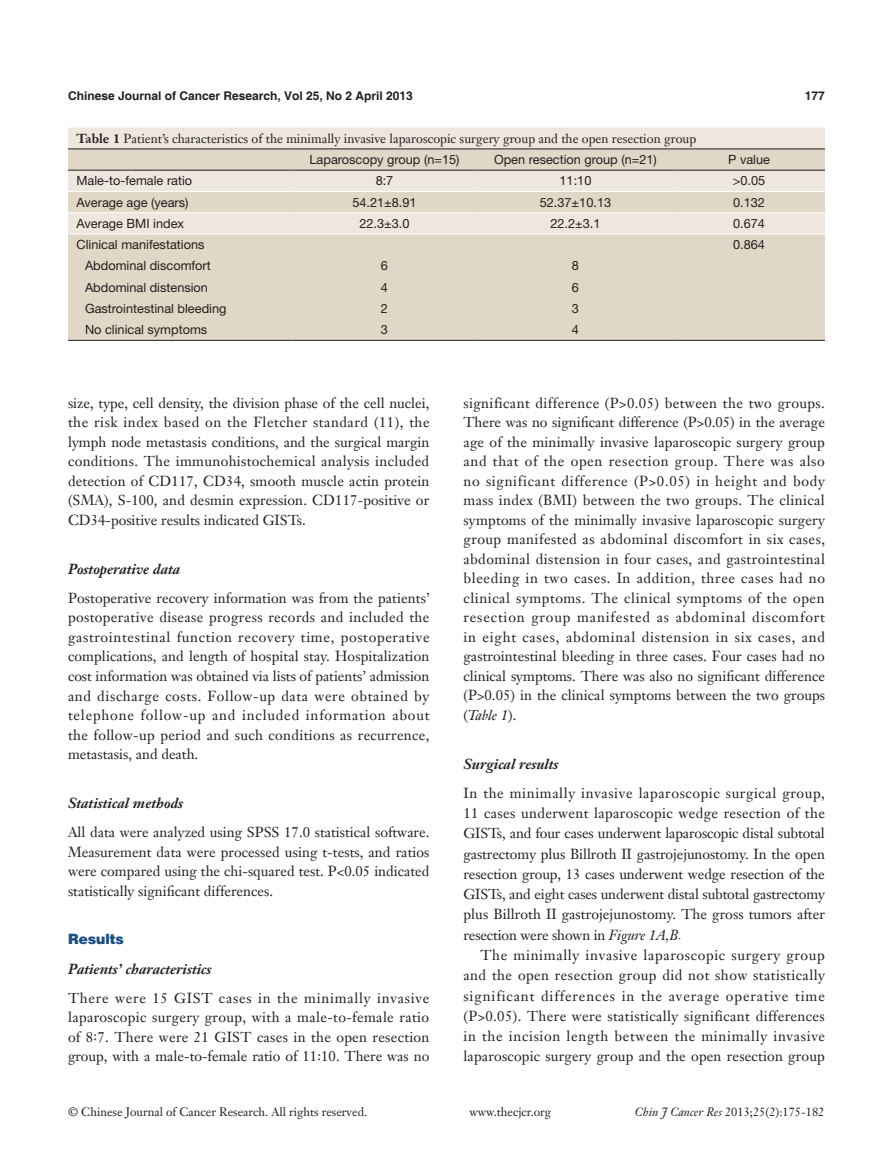
<style>
.page{position:relative;width:893px;height:1170px;background:#fff}
.page>*{position:absolute;margin:0;border:0;box-sizing:border-box;transform-origin:0 0}
.t1{font:14.25px/19.5px "Janson Text LT";letter-spacing:.005em;color:#231f20;text-align:justify}
.t2{font:italic 700 14.25px "Janson Text LT";color:#231f20}
.t3{font:900 14.25px "Helvetica";color:#1c5085}
.t4{font:12.75px "Helvetica Neue LT Pro";color:#231f20}
.t5{font:12.75px "Janson Text LT";color:#231f20}
.t6{font:12px "Janson Text LT";color:#231f20}
.t7{font:700 12px "Helvetica";color:#231f20}
.s1{font-weight:700}
.s2{font-style:italic}
.s3{font-family:"Times New Roman"}
</style>
<div class="page">
<div style="left:68px;top:128px;width:757px;height:20px;background:#ede7de"></div>
<svg style="left:68px;top:149px;width:757px;height:191px;background:#e1d9ca"></svg>
<hr style="left:68px;top:148px;width:223px;height:1px;background:#231f20">
<hr style="left:291px;top:148px;width:187px;height:1px;background:#231f20">
<hr style="left:478px;top:148px;width:195px;height:1px;background:#231f20">
<hr style="left:673px;top:148px;width:152px;height:1px;background:#231f20">
<hr style="left:68px;top:170px;width:223px;height:1px;background:#231f20">
<hr style="left:291px;top:170px;width:187px;height:1px;background:#231f20">
<hr style="left:478px;top:170px;width:195px;height:1px;background:#231f20">
<hr style="left:673px;top:170px;width:152px;height:1px;background:#231f20">
<hr style="left:68px;top:340px;width:223px;height:1px;background:#231f20">
<hr style="left:291px;top:340px;width:187px;height:1px;background:#231f20">
<hr style="left:478px;top:340px;width:195px;height:1px;background:#231f20">
<hr style="left:673px;top:340px;width:152px;height:1px;background:#231f20">
<hr style="left:68px;top:191px;width:223px;height:1px;background:#fff">
<hr style="left:291px;top:191px;width:187px;height:1px;background:#fff">
<hr style="left:478px;top:191px;width:195px;height:1px;background:#fff">
<hr style="left:673px;top:191px;width:152px;height:1px;background:#fff">
<hr style="left:68px;top:212px;width:223px;height:1px;background:#fff">
<hr style="left:291px;top:212px;width:187px;height:1px;background:#fff">
<hr style="left:478px;top:212px;width:195px;height:1px;background:#fff">
<hr style="left:673px;top:212px;width:152px;height:1px;background:#fff">
<hr style="left:68px;top:233px;width:223px;height:1px;background:#fff">
<hr style="left:291px;top:233px;width:187px;height:1px;background:#fff">
<hr style="left:478px;top:233px;width:195px;height:1px;background:#fff">
<hr style="left:673px;top:233px;width:152px;height:1px;background:#fff">
<p class="t7" style="left:68px;top:88px;width:346px">Chinese Journal of Cancer Research, Vol 25, No 2 April 2013</p>
<p class="t5" style="left:77px;top:130px;width:621px"><span class="s1">Table 1</span> Patient’s characteristics of the minimally invasive laparoscopic surgery group and the open resection group</p>
<p class="t4" style="left:309px;top:152px;width:152px">Laparoscopy group (n=15)</p>
<p class="t4" style="left:494px;top:152px;width:164px">Open resection group (n=21)</p>
<p class="t4" style="left:728px;top:152px;width:43px">P value</p>
<p class="t4" style="left:77px;top:173px;width:117px">Male-to-female ratio</p>
<p class="t4" style="left:376px;top:173px;width:19px">8:7</p>
<p class="t4" style="left:559px;top:173px;width:33px">11:10</p>
<p class="t4" style="left:733px;top:173px;width:34px">&gt;0.05</p>
<p class="t4" style="left:77px;top:194px;width:113px">Average age (years)</p>
<p class="t4" style="left:352px;top:194px;width:66px">54.21±8.91</p>
<p class="t4" style="left:540px;top:194px;width:73px">52.37±10.13</p>
<p class="t4" style="left:733px;top:194px;width:33px">0.132</p>
<p class="t4" style="left:77px;top:215px;width:109px">Average BMI index</p>
<p class="t4" style="left:359px;top:215px;width:52px">22.3±3.0</p>
<p class="t4" style="left:550px;top:215px;width:52px">22.2±3.1</p>
<p class="t4" style="left:733px;top:215px;width:33px">0.674</p>
<p class="t4" style="left:76px;top:237px;width:129px">Clinical manifestations</p>
<p class="t4" style="left:733px;top:237px;width:33px">0.864</p>
<p class="t4" style="left:85px;top:258px;width:127px">Abdominal discomfort</p>
<p class="t4" style="left:381px;top:258px;width:9px">6</p>
<p class="t4" style="left:572px;top:258px;width:9px">8</p>
<p class="t4" style="left:85px;top:279px;width:125px">Abdominal distension</p>
<p class="t4" style="left:381px;top:279px;width:9px">4</p>
<p class="t4" style="left:572px;top:279px;width:9px">6</p>
<p class="t4" style="left:85px;top:300px;width:143px">Gastrointestinal bleeding</p>
<p class="t4" style="left:381px;top:300px;width:9px">2</p>
<p class="t4" style="left:572px;top:300px;width:9px">3</p>
<p class="t4" style="left:85px;top:321px;width:124px">No clinical symptoms</p>
<p class="t4" style="left:381px;top:321px;width:9px">3</p>
<p class="t4" style="left:572px;top:321px;width:9px">4</p>
<p class="t7" style="left:805px;top:88px;width:22px">177</p>
<p class="t1" style="left:68px;top:393px;width:363px">size, type, cell density, the division phase of the cell nuclei, the risk index based on the Fletcher standard (11), the lymph node metastasis conditions, and the surgical margin conditions. The immunohistochemical analysis included detection of CD117, CD34, smooth muscle actin protein (SMA), S-100, and desmin expression. CD117-positive or CD34-positive results indicated GISTs.</p>
<p class="t2" style="left:68px;top:559px;width:114px">Postoperative data</p>
<p class="t1" style="left:68px;top:588px;width:363px">Postoperative recovery information was from the patients’ postoperative disease progress records and included the gastrointestinal function recovery time, postoperative complications, and length of hospital stay. Hospitalization cost information was obtained via lists of patients’ admission and discharge costs. Follow-up data were obtained by telephone follow-up and included information about the follow-up period and such conditions as recurrence, metastasis, and death.</p>
<p class="t2" style="left:68px;top:793px;width:117px">Statistical methods</p>
<p class="t1" style="left:68px;top:822px;width:363px">All data were analyzed using SPSS 17.0 statistical software.<br>Measurement data were processed using t-tests, and ratios were compared using the chi-squared test. P&lt;0.05 indicated statistically significant differences.</p>
<p class="t3" style="left:68px;top:930px;width:58px">Results</p>
<p class="t2" style="left:68px;top:959px;width:145px">Patients’ characteristics</p>
<p class="t1" style="left:68px;top:988px;width:363px">There were 15 GIST cases in the minimally invasive laparoscopic surgery group, with a male-to-female ratio of 8:7. There were 21 GIST cases in the open resection group, with a male-to-female ratio of 11:10. There was no</p>
<p class="t1" style="left:463px;top:393px;width:363px">significant difference (P&gt;0.05) between the two groups.<br>There was no significant difference (P&gt;0.05) in the average age of the minimally invasive laparoscopic surgery group and that of the open resection group. There was also no significant difference (P&gt;0.05) in height and body mass index (BMI) between the two groups. The clinical symptoms of the minimally invasive laparoscopic surgery group manifested as abdominal discomfort in six cases, abdominal distension in four cases, and gastrointestinal bleeding in two cases. In addition, three cases had no clinical symptoms. The clinical symptoms of the open resection group manifested as abdominal discomfort in eight cases, abdominal distension in six cases, and gastrointestinal bleeding in three cases. Four cases had no clinical symptoms. There was also no significant difference (P&gt;0.05) in the clinical symptoms between the two groups (<span class="s2">Table 1</span>).</p>
<p class="t2" style="left:463px;top:754px;width:97px">Surgical results</p>
<p class="t1" style="left:463px;top:782px;width:363px;line-height:20.2px">In the minimally invasive laparoscopic surgical group, 11 cases underwent laparoscopic wedge resection of the GISTs, and four cases underwent laparoscopic distal subtotal gastrectomy plus Billroth II gastrojejunostomy. In the open resection group, 13 cases underwent wedge resection of the GISTs, and eight cases underwent distal subtotal gastrectomy plus Billroth II gastrojejunostomy. The gross tumors after resection were shown in <span class="s2">Figure 1A,B</span><span class="s3">.</span></p>
<p class="t1" style="left:463px;top:944px;width:363px;line-height:20.2px;text-indent:17px">The minimally invasive laparoscopic surgery group and the open resection group did not show statistically significant differences in the average operative time (P&gt;0.05). There were statistically significant differences in the incision length between the minimally invasive laparoscopic surgery group and the open resection group</p>
<p class="t6" style="left:68px;top:1104px;width:301px">© Chinese Journal of Cancer Research. All rights reserved.</p>
<p class="t6" style="left:469px;top:1104px;width:83px">www.thecjcr.org</p>
<p class="t6" style="left:635px;top:1104px;width:191px"><span class="s2">Chin J Cancer Res</span> 2013;25(2):175-182</p>
</div>
